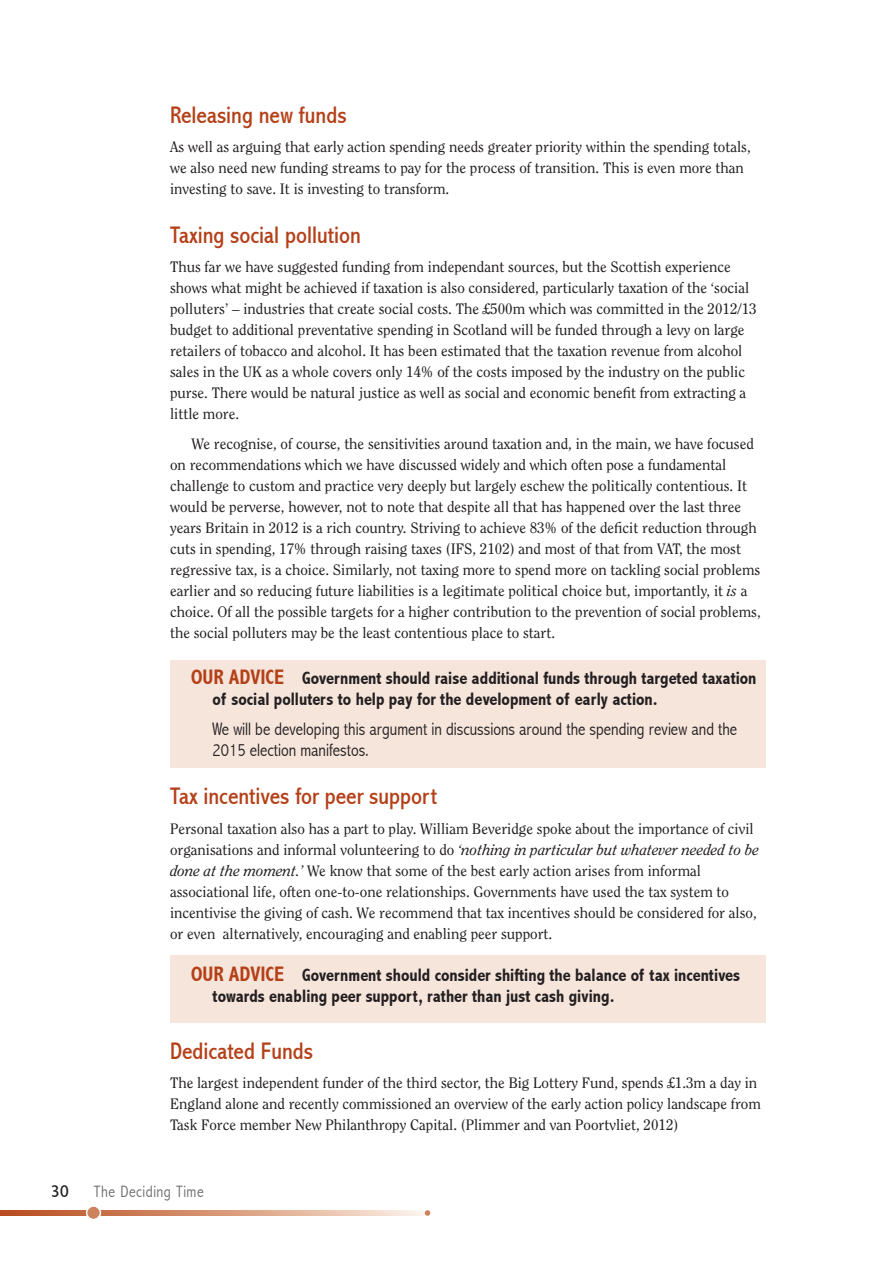
<style>
.page{position:relative;width:893px;height:1263px;background:#fff}
.page>*{position:absolute;margin:0;border:0;box-sizing:border-box;transform-origin:0 0}
.t1{font:condensed 24px "Abadi";color:#b44018}
.t2{font:700 condensed 18px/21px "Abadi";color:#231f20}
.t3{font:300 condensed 18px/21px "Abadi";color:#231f20}
.t4{font:condensed 18px "Abadi";color:#231f20}
.t5{font:300 condensed 16.5px "Abadi";letter-spacing:.03em;color:#6c6d70}
.t6{font:15px/21px "Clearface";color:#231f20}
.s1{font-style:italic}
.s2{font-size:21px;color:#b44018}
</style>
<div class="page">
<svg style="left:0;top:1206px;width:430px;height:13px"></svg>
<div style="left:170px;top:955px;width:595px;height:68px;background:#f6e5db"></div>
<div style="left:170px;top:660px;width:595px;height:108px;background:#f6e5db"></div>
<h1 class="t1" style="left:170px;top:102px;width:178px">Releasing new funds</h1>
<p class="t6" style="left:170px;top:138px;width:582px">As well as arguing that early action spending needs greater priority within the spending totals, we also need new funding streams to pay for the process of transition. This is even more than investing to save. It is investing to transform.</p>
<h1 class="t1" style="left:170px;top:222px;width:192px">Taxing social pollution</h1>
<p class="t6" style="left:170px;top:257px;width:588px">Thus far we have suggested funding from independant sources, but the Scottish experience shows what might be achieved if taxation is also considered, particularly taxation of the ‘social polluters’ – industries that create social costs. The £500m which was committed in the 2012/13 budget to additional preventative spending in Scotland will be funded through a levy on large retailers of tobacco and alcohol. It has been estimated that the taxation revenue from alcohol sales in the UK as a whole covers only 14% of the costs imposed by the industry on the public purse. There would be natural justice as well as social and economic benefit from extracting a little more.</p>
<p class="t6" style="left:170px;top:434px;width:592px;text-indent:21px">We recognise, of course, the sensitivities around taxation and, in the main, we have focused on recommendations which we have discussed widely and which often pose a fundamental challenge to custom and practice very deeply but largely eschew the politically contentious. It would be perverse, however, not to note that despite all that has happened over the last three years Britain in 2012 is a rich country. Striving to achieve 83% of the deficit reduction through cuts in spending, 17% through raising taxes (IFS, 2102) and most of that from VAT, the most regressive tax, is a choice. Similarly, not taxing more to spend more on tackling social problems earlier and so reducing future liabilities is a legitimate political choice but, importantly, it <span class="s1">is</span> a choice. Of all the possible targets for a higher contribution to the prevention of social problems, the social polluters may be the least contentious place to start.</p>
<p class="t2" style="left:213px;top:668px;width:545px;text-indent:-22px"><span class="s2">ouR AdviCE</span> government should raise additional funds through targeted taxation of social polluters to help pay for the development of early action.</p>
<p class="t3" style="left:213px;top:719px;width:526px">We will be developing this argument in discussions around the spending review and the<br>2015 election manifestos.</p>
<h1 class="t1" style="left:170px;top:783px;width:268px">Tax incentives for peer support</h1>
<p class="t6" style="left:170px;top:819px;width:591px">Personal taxation also has a part to play. William Beveridge spoke about the importance of civil organisations and informal volunteering to do <span class="s1">‘nothing in particular but whatever needed to be done at the moment.’</span> We know that some of the best early action arises from informal associational life, often one-to-one relationships. Governments have used the tax system to incentivise the giving of cash. We recommend that tax incentives should be considered for also, or even alternatively, encouraging and enabling peer support.</p>
<p class="t2" style="left:213px;top:965px;width:529px;text-indent:-22px"><span class="s2">ouR AdviCE</span> government should consider shifting the balance of tax incentives towards enabling peer support, rather than just cash giving.</p>
<h1 class="t1" style="left:170px;top:1038px;width:144px">Dedicated Funds</h1>
<p class="t6" style="left:170px;top:1073px;width:592px">The largest independent funder of the third sector, the Big Lottery Fund, spends £1.3m a day in<br>England alone and recently commissioned an overview of the early action policy landscape from<br>Task Force member New Philanthropy Capital. (Plimmer and van Poortvliet, 2012)</p>
<p class="t4" style="left:51px;top:1181px;width:19px">30</p>
<p class="t5" style="left:94px;top:1182px;width:112px">The Deciding Time</p>
</div>
